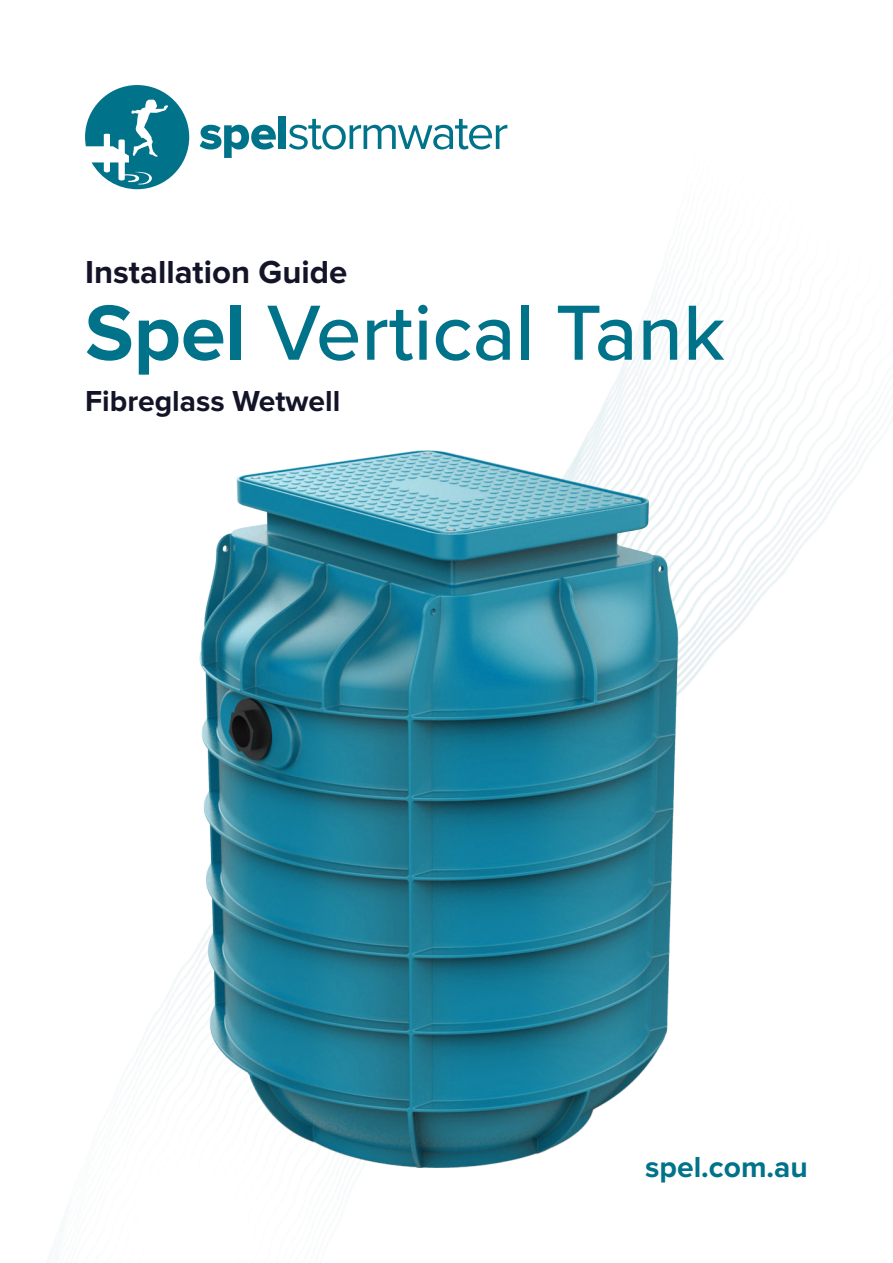
<style>
.page{position:relative;width:893px;height:1263px;background:#fff}
.page>*{position:absolute;margin:0;border:0;box-sizing:border-box;transform-origin:0 0}
.t1{font:500 81px "Proxima Nova";color:#00738a}
.t2{font:700 33px "Proxima Nova";color:#141429}
.t3{font:700 30px "Proxima Nova";color:#141429}
.t4{font:700 30px "Proxima Nova";color:#00738a}
.s1{font-weight:700}
</style>
<div class="page">
<img style="left:47px;top:118px;width:835px;height:1145px">
<svg style="left:200px;top:125px;width:76px;height:33px"></svg>
<div style="left:278px;top:116px;width:8px;height:33px;background:#00738a"></div>
<svg style="left:289px;top:119px;width:218px;height:31px"></svg>
<svg style="left:85px;top:85px;width:104px;height:104px"></svg>
<img style="left:200px;top:451px;width:479px;height:717px">
<p class="t2" style="left:85px;top:253px;width:264px">Installation Guide</p>
<p class="t1" style="left:85px;top:272px;width:641px"><span class="s1">Spel</span> Vertical Tank</p>
<p class="t3" style="left:85px;top:384px;width:257px">Fibreglass Wetwell</p>
<p class="t4" style="left:645px;top:1150px;width:164px">spel.com.au</p>
</div>
